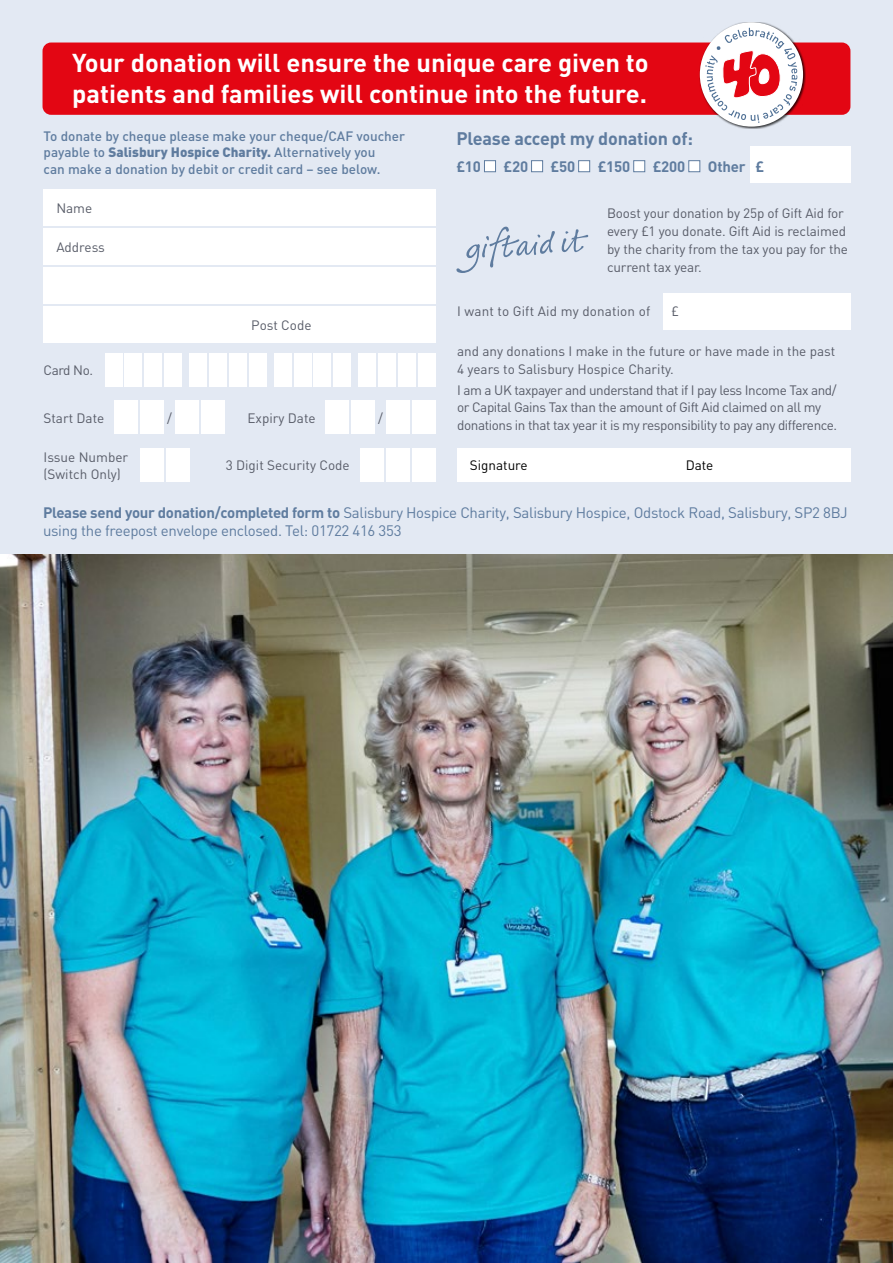
<style>
.page{position:relative;width:893px;height:1263px;background:#fff}
.page>*{position:absolute;margin:0;border:0;box-sizing:border-box;transform-origin:0 0}
.t1{font:700 25.5px/30.6px "DIN";color:#fff}
.t2{font:700 18px "DIN";letter-spacing:-.01em;color:#5f7c9f}
.t3{font:15px/18px "DIN";letter-spacing:-.02em;color:#5f7c9f}
.t4{font:700 15px "DIN";letter-spacing:-.01em;color:#5f7c9f}
.t5{font:13.5px/18px "DIN";letter-spacing:-.01em;color:#585c68}
.t6{font:13.5px/17.2px "DIN";letter-spacing:-.03em;color:#585c68}
.t7{font:500 13.5px/16.2px "DIN";color:#5f7c9f}
.t8{font:13.5px "DIN";letter-spacing:.01em;color:#585c68}
.t9{font:13.5px "DIN";color:#000}
.s1{font-weight:900}
.s2{font-weight:700}
</style>
<div class="page">
<div style="left:0;top:0;width:893px;height:568px;background:#e3e9f3"></div>
<img style="left:0;top:554px;width:893px;height:709px">
<div style="left:43px;top:43px;width:807px;height:72px;background:#e30613;border-radius:9px"></div>
<div style="left:457px;top:448px;width:393px;height:33px;background:#fff"></div>
<div style="left:44px;top:189px;width:392px;height:37px;background:#fff"></div>
<div style="left:44px;top:228px;width:392px;height:37px;background:#fff"></div>
<div style="left:44px;top:268px;width:392px;height:36px;background:#fff"></div>
<div style="left:44px;top:307px;width:392px;height:36px;background:#fff"></div>
<div style="left:105px;top:353px;width:17px;height:33px;background:#fff"></div>
<div style="left:124px;top:353px;width:18px;height:33px;background:#fff"></div>
<div style="left:144px;top:353px;width:18px;height:33px;background:#fff"></div>
<div style="left:164px;top:353px;width:18px;height:33px;background:#fff"></div>
<div style="left:189px;top:353px;width:18px;height:33px;background:#fff"></div>
<div style="left:209px;top:353px;width:18px;height:33px;background:#fff"></div>
<div style="left:229px;top:353px;width:18px;height:33px;background:#fff"></div>
<div style="left:249px;top:353px;width:18px;height:33px;background:#fff"></div>
<div style="left:274px;top:353px;width:18px;height:33px;background:#fff"></div>
<div style="left:294px;top:353px;width:18px;height:33px;background:#fff"></div>
<div style="left:313px;top:353px;width:18px;height:33px;background:#fff"></div>
<div style="left:333px;top:353px;width:18px;height:33px;background:#fff"></div>
<div style="left:358px;top:353px;width:18px;height:33px;background:#fff"></div>
<div style="left:378px;top:353px;width:18px;height:33px;background:#fff"></div>
<div style="left:398px;top:353px;width:18px;height:33px;background:#fff"></div>
<div style="left:418px;top:353px;width:18px;height:33px;background:#fff"></div>
<div style="left:114px;top:401px;width:24px;height:33px;background:#fff"></div>
<div style="left:140px;top:401px;width:24px;height:33px;background:#fff"></div>
<div style="left:175px;top:401px;width:24px;height:33px;background:#fff"></div>
<div style="left:202px;top:401px;width:23px;height:33px;background:#fff"></div>
<div style="left:325px;top:401px;width:23px;height:33px;background:#fff"></div>
<div style="left:351px;top:401px;width:24px;height:33px;background:#fff"></div>
<div style="left:386px;top:401px;width:24px;height:33px;background:#fff"></div>
<div style="left:412px;top:401px;width:24px;height:33px;background:#fff"></div>
<div style="left:140px;top:448px;width:23px;height:33px;background:#fff"></div>
<div style="left:166px;top:448px;width:24px;height:33px;background:#fff"></div>
<div style="left:360px;top:448px;width:24px;height:33px;background:#fff"></div>
<div style="left:386px;top:448px;width:24px;height:33px;background:#fff"></div>
<div style="left:412px;top:448px;width:24px;height:33px;background:#fff"></div>
<div style="left:750px;top:146px;width:100px;height:36px;background:#fff"></div>
<div style="left:484px;top:160px;width:12px;height:12px;background:#fff;border:1px solid #5f7c9f"></div>
<div style="left:531px;top:160px;width:12px;height:12px;background:#fff;border:1px solid #5f7c9f"></div>
<div style="left:578px;top:160px;width:12px;height:12px;background:#fff;border:1px solid #5f7c9f"></div>
<div style="left:633px;top:160px;width:12px;height:12px;background:#fff;border:1px solid #5f7c9f"></div>
<div style="left:689px;top:160px;width:11px;height:12px;background:#fff;border:1px solid #5f7c9f"></div>
<div style="left:663px;top:293px;width:187px;height:36px;background:#fff"></div>
<svg style="left:456px;top:226px;width:132px;height:47px"></svg>
<div style="left:699px;top:22px;width:107px;height:107px;background:#000;opacity:.75"></div>
<div style="left:700px;top:22px;width:103px;height:105px;background:#fff;border-radius:50%"></div>
<svg style="left:705px;top:28px;width:93px;height:95px"></svg>
<h1 class="t1" style="left:72px;top:47px;width:578px">Your donation will ensure the unique care given to patients and families will continue into the future.</h1>
<p class="t7" style="left:44px;top:128px;width:363px">To donate by cheque please make your cheque/CAF voucher payable to <span class="s1">Salisbury Hospice Charity.</span> Alternatively you<br>can make a donation by debit or credit card – see below.</p>
<p class="t5" style="left:56px;top:199px;width:38px">Name</p>
<p class="t5" style="left:56px;top:238px;width:50px">Address</p>
<p class="t5" style="left:251px;top:316px;width:62px">Post Code</p>
<p class="t5" style="left:44px;top:361px;width:51px">Card No.</p>
<p class="t5" style="left:44px;top:409px;width:62px">Start Date</p>
<p class="t5" style="left:167px;top:409px;width:6px">/</p>
<p class="t5" style="left:247px;top:409px;width:70px">Expiry Date</p>
<p class="t5" style="left:378px;top:409px;width:6px">/</p>
<p class="t5" style="left:44px;top:449px;width:86px;line-height:16.2px">Issue Number (Switch Only)</p>
<p class="t5" style="left:226px;top:456px;width:126px">3 Digit Security Code</p>
<h2 class="t2" style="left:456px;top:127px;width:238px">Please accept my donation of:</h2>
<p class="t4" style="left:456px;top:157px;width:26px">£10</p>
<p class="t4" style="left:503px;top:157px;width:26px">£20</p>
<p class="t4" style="left:551px;top:157px;width:26px">£50</p>
<p class="t4" style="left:598px;top:157px;width:34px">£150</p>
<p class="t4" style="left:653px;top:157px;width:34px">£200</p>
<p class="t4" style="left:708px;top:157px;width:58px">Other £</p>
<p class="t5" style="left:607px;top:204px;width:242px">Boost your donation by 25p of Gift Aid for every £1 you donate. Gift Aid is reclaimed by the charity from the tax you pay for the current tax year.</p>
<p class="t8" style="left:457px;top:302px;width:195px">I want to Gift Aid my donation of</p>
<p class="t5" style="left:671px;top:302px;width:9px">£</p>
<p class="t5" style="left:457px;top:342px;width:380px;line-height:17.2px">and any donations I make in the future or have made in the past<br>4 years to Salisbury Hospice Charity.</p>
<p class="t6" style="left:457px;top:381px;width:382px">I am a UK taxpayer and understand that if I pay less Income Tax and/ or Capital Gains Tax than the amount of Gift Aid claimed on all my donations in that tax year it is my responsibility to pay any difference.</p>
<p class="t9" style="left:470px;top:457px;width:59px">Signature</p>
<p class="t9" style="left:686px;top:457px;width:29px">Date</p>
<p class="t3" style="left:43px;top:503px;width:806px"><span class="s2">Please send your donation/completed form to</span> Salisbury Hospice Charity, Salisbury Hospice, Odstock Road, Salisbury, SP2 8BJ using the freepost envelope enclosed. Tel: 01722 416 353</p>
</div>
